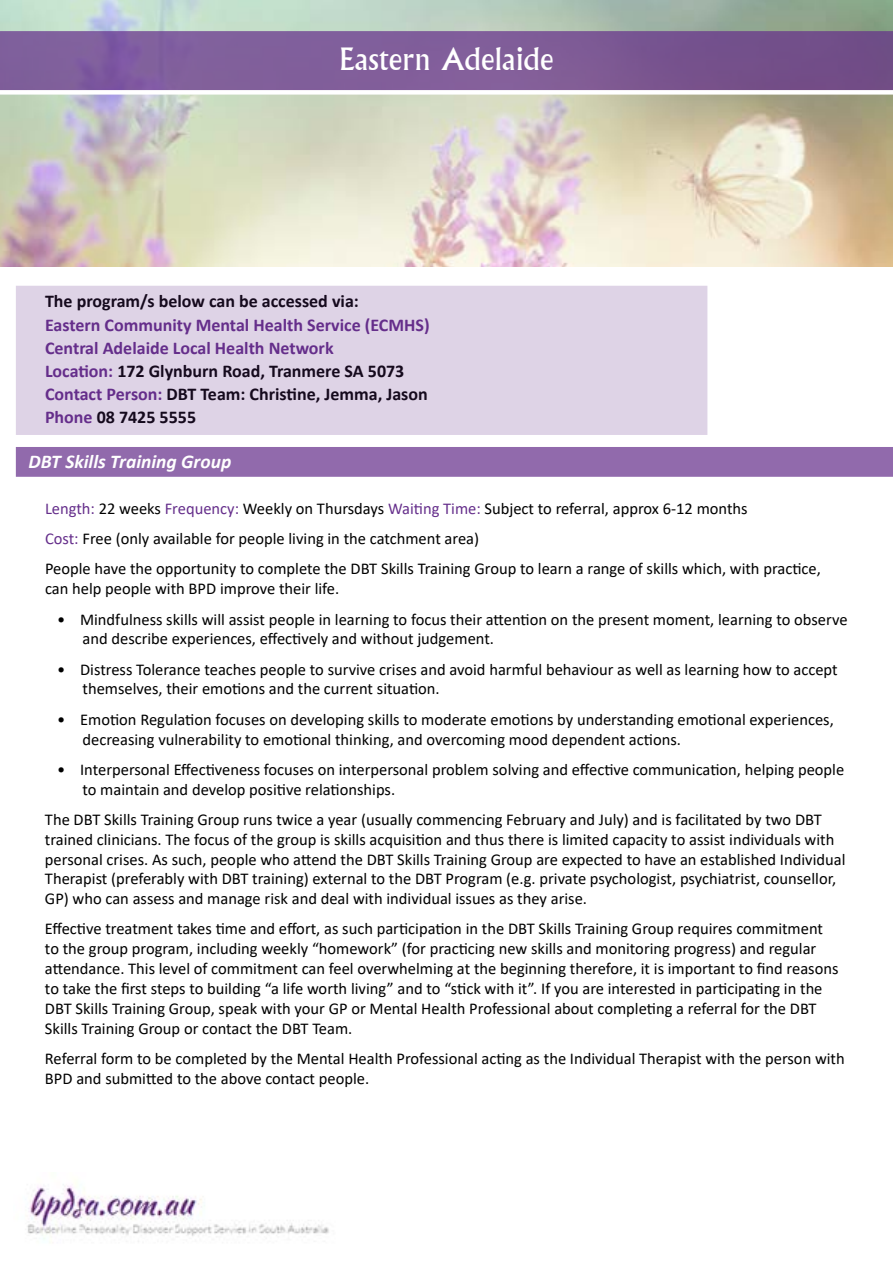
<style>
.page{position:relative;width:893px;height:1263px;background:#fff}
.page>*{position:absolute;margin:0;border:0;box-sizing:border-box;transform-origin:0 0}
.t1{font:30px "Albertus";color:#fff}
.t2{font:italic 700 19.5px "Calibri";color:#fff}
.t3{font:700 18px/23.1px "Calibri";color:#652e8b}
.t4{font:700 18px "Calibri";color:#000}
.t5{font:16.5px/19.8px "Calibri";color:#000}
.s1{color:#000}
.s2{color:#652e8b}
</style>
<div class="page">
<div style="left:16px;top:447px;width:877px;height:30px;background:#916aac"></div>
<img style="left:27px;top:1182px;width:302px;height:60px">
<img style="left:0;top:0;width:893px;height:266px">
<svg style="left:0;top:31px;width:893px;height:59px;background:#7c5995"></svg>
<div style="left:0;top:90px;width:893px;height:5px;background:#fff"></div>
<div style="left:16px;top:286px;width:691px;height:149px;background:#ded3e6"></div>
<h1 class="t1" style="left:339px;top:42px;width:216px">Eastern Adelaide</h1>
<p class="t4" style="left:45px;top:289px;width:315px">The program/s below can be accessed via:</p>
<p class="t3" style="left:45px;top:313px;width:386px">Eastern Community Mental Health Service (ECMHS)<br>Central Adelaide Local Health Network<br>Location: <span class="s1">172 Glynburn Road, Tranmere SA 5073<br></span>Contact Person: <span class="s1">DBT Team: Christine, Jemma, Jason </span>Phone <span class="s1">08 7425 5555</span></p>
<p class="t2" style="left:28px;top:447px;width:204px">DBT Skills Training Group</p>
<p class="t5" style="left:45px;top:493px;width:777px;line-height:30.3px"><span class="s2">Length:</span> 22 weeks <span class="s2">Frequency:</span> Weekly on Thursdays <span class="s2">Waiting Time:</span> Subject to referral, approx 6-12 months<br><span class="s2">Cost:</span> Free (only available for people living in the catchment area)<br>People have the opportunity to complete the DBT Skills Training Group to learn a range of skills which, with practice,</p>
<p class="t5" style="left:45px;top:578px;width:296px">can help people with BPD improve their life.</p>
<p class="t5" style="left:82px;top:609px;width:767px;text-indent:-25px">• Mindfulness skills will assist people in learning to focus their attention on the present moment, learning to observe and describe experiences, effectively and without judgement.</p>
<p class="t5" style="left:82px;top:659px;width:757px;text-indent:-25px">• Distress Tolerance teaches people to survive crises and avoid harmful behaviour as well as learning how to accept themselves, their emotions and the current situation.</p>
<p class="t5" style="left:82px;top:709px;width:753px;text-indent:-25px">• Emotion Regulation focuses on developing skills to moderate emotions by understanding emotional experiences, decreasing vulnerability to emotional thinking, and overcoming mood dependent actions.</p>
<p class="t5" style="left:82px;top:759px;width:763px;text-indent:-25px">• Interpersonal Effectiveness focuses on interpersonal problem solving and effective communication, helping people to maintain and develop positive relationships.</p>
<p class="t5" style="left:45px;top:809px;width:802px">The DBT Skills Training Group runs twice a year (usually commencing February and July) and is facilitated by two DBT trained clinicians. The focus of the group is skills acquisition and thus there is limited capacity to assist individuals with personal crises. As such, people who attend the DBT Skills Training Group are expected to have an established Individual Therapist (preferably with DBT training) external to the DBT Program (e.g. private psychologist, psychiatrist, counsellor, GP) who can assess and manage risk and deal with individual issues as they arise.</p>
<p class="t5" style="left:45px;top:919px;width:795px">Effective treatment takes time and effort, as such participation in the DBT Skills Training Group requires commitment to the group program, including weekly “homework” (for practicing new skills and monitoring progress) and regular attendance. This level of commitment can feel overwhelming at the beginning therefore, it is important to find reasons to take the first steps to building “a life worth living” and to “stick with it”. If you are interested in participating in the DBT Skills Training Group, speak with your GP or Mental Health Professional about completing a referral for the DBT Skills Training Group or contact the DBT Team.</p>
<p class="t5" style="left:45px;top:1048px;width:801px">Referral form to be completed by the Mental Health Professional acting as the Individual Therapist with the person with<br>BPD and submitted to the above contact people.</p>
</div>
